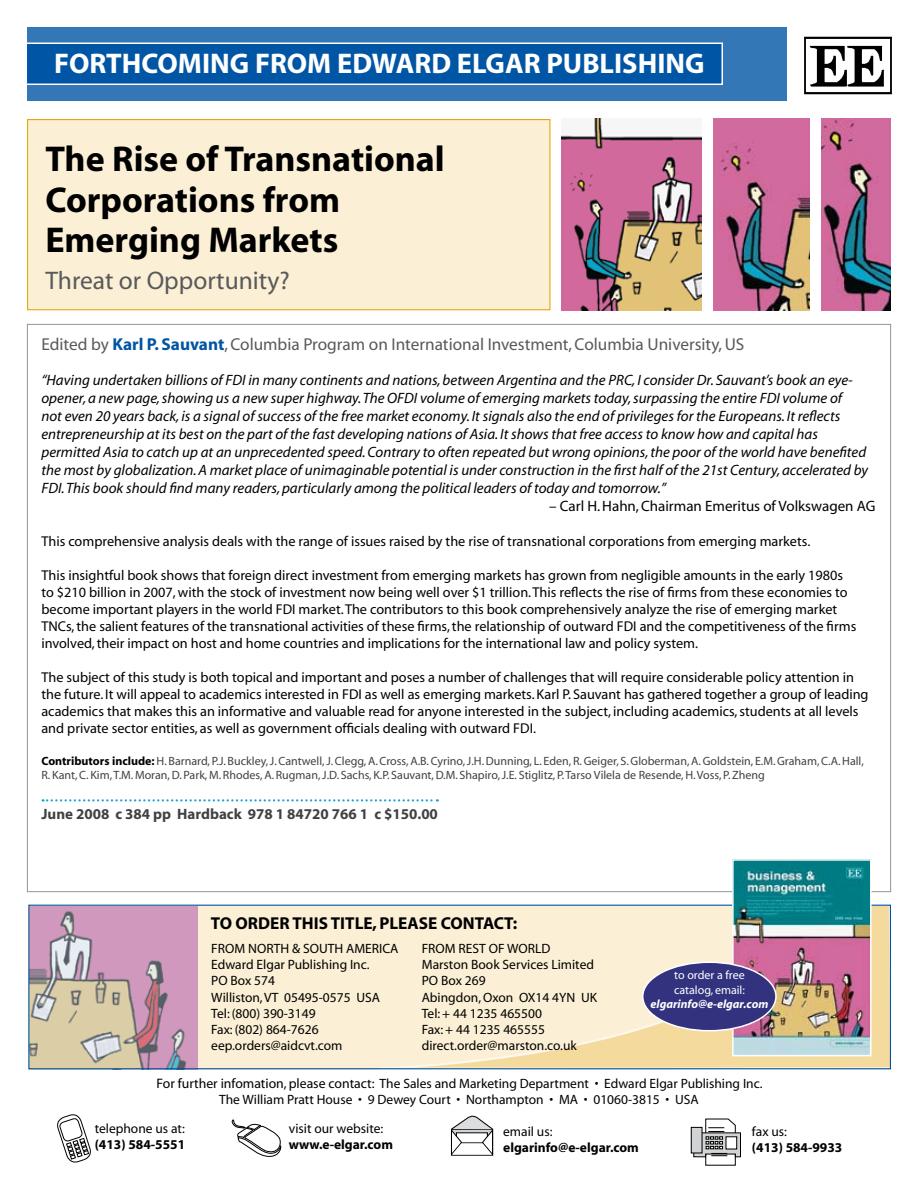
<style>
.page{position:relative;width:918px;height:1188px;background:#fff}
.page>*{position:absolute;margin:0;border:0;box-sizing:border-box;transform-origin:0 0}
.t1{font:700 36px/40.5px "Myriad";color:#000}
.t2{font:700 28.5px "Myriad";color:#fff}
.t3{font:25.5px "Myriad";color:#58595b}
.t4{font:17.25px "Myriad";color:#58595b}
.t5{font:700 17.25px "Myriad";color:#000}
.t6{font:italic 15px/18px "Myriad";color:#000}
.t7{font:700 15px "Myriad";color:#414142}
.t8{font:15px "Myriad";color:#000}
.t9{font:14.25px/17.1px "Myriad";color:#000}
.t10{font:13.5px/16.2px "Myriad";color:#000}
.t11{font:700 13.5px "Myriad";color:#000}
.t12{font:12px/14.4px "Myriad";color:#414142}
.t13{font:12px/14.7px "Myriad";color:#fff}
.t14{font:italic 700 12px "Myriad";color:#fff}
.s1{font-weight:700;color:#0055a4}
.s2{font-weight:700;color:#000}
.s3{font-size:13.8px}
</style>
<div class="page">
<svg style="left:43px;top:799px;width:395px;height:3px"></svg>
<div style="left:27px;top:27px;width:759px;height:74px;background:#3377b6"></div>
<div style="left:26px;top:43px;width:697px;height:42px;background:#0055a4;border:2px solid #fff"></div>
<img style="left:804px;top:36px;width:88px;height:58px">
<div style="left:27px;top:119px;width:523px;height:191px;background:#fbefd5;border:1px solid #e7a614"></div>
<svg style="left:231px;top:1120px;width:51px;height:37px"></svg>
<svg style="left:451px;top:1115px;width:43px;height:41px"></svg>
<svg style="left:57px;top:1114px;width:34px;height:49px"></svg>
<div style="left:691px;top:1127px;width:11px;height:26px;border:1px solid #000"></div>
<svg style="left:693px;top:1118px;width:48px;height:48px"></svg>
<div style="left:29px;top:905px;width:862px;height:164px;background:#fbefd5"></div>
<img style="left:30px;top:907px;width:168px;height:160px">
<svg style="left:377px;top:904px;width:514px;height:166px"></svg>
<div style="left:28px;top:905px;width:863px;height:164px;border:1px solid #0055a4"></div>
<img style="left:735px;top:862px;width:134px;height:191px">
<div style="left:732px;top:859px;width:140px;height:197px;border:2px solid #fff"></div>
<div style="left:643px;top:962px;width:133px;height:69px;background:#32327f;border-radius:50%"></div>
<div style="left:642px;top:962px;width:135px;height:69px;border:2px solid #fff;border-radius:50%"></div>
<img style="left:562px;top:118px;width:139px;height:192px">
<img style="left:713px;top:118px;width:97px;height:192px">
<img style="left:822px;top:118px;width:69px;height:192px">
<h2 class="t2" style="left:54px;top:49px;width:652px">FORTHCOMING FROM EDWARD ELGAR PUBLISHING</h2>
<h1 class="t1" style="left:45px;top:140px;width:401px">The Rise of Transnational<br>Corporations from<br>Emerging Markets</h1>
<h3 class="t3" style="left:45px;top:268px;width:246px">Threat or Opportunity?</h3>
<p class="t4" style="left:41px;top:336px;width:704px">Edited by <span class="s1">Karl P. Sauvant</span>, Columbia Program on International Investment, Columbia University, US</p>
<p class="t6" style="left:41px;top:372px;width:828px">“Having undertaken billions of FDI in many continents and nations, between Argentina and the PRC, I consider Dr. Sauvant’s book an eye&shy;opener, a new page, showing us a new super highway. The OFDI volume of emerging markets today, surpassing the entire FDI volume of<br>not even 20 years back, is a signal of success of the free market economy. It signals also the end of privileges for the Europeans. It reflects entrepreneurship at its best on the part of the fast developing nations of Asia. It shows that free access to know how and capital has permitted Asia to catch up at an unprecedented speed. Contrary to often repeated but wrong opinions, the poor of the world have benefited the most by globalization. A market place of unimaginable potential is under construction in the first half of the 21st Century, accelerated by FDI. This book should find many readers, particularly among the political leaders of today and tomorrow.”</p>
<p class="t8" style="left:549px;top:499px;width:328px">– Carl H. Hahn, Chairman Emeritus of Volkswagen AG</p>
<p class="t9" style="left:41px;top:533px;width:770px">This comprehensive analysis deals with the range of issues raised by the rise of transnational corporations from emerging markets.</p>
<p class="t9" style="left:41px;top:567px;width:816px">This insightful book shows that foreign direct investment from emerging markets has grown from negligible amounts in the early 1980s to $210 billion in 2007, with the stock of investment now being well over $1 trillion. This reflects the rise of firms from these economies to become important players in the world FDI market. The contributors to this book comprehensively analyze the rise of emerging market TNCs, the salient features of the transnational activities of these firms, the relationship of outward FDI and the competitiveness of the firms involved, their impact on host and home countries and implications for the international law and policy system.</p>
<p class="t9" style="left:41px;top:669px;width:829px">The subject of this study is both topical and important and poses a number of challenges that will require considerable policy attention in the future. It will appeal to academics interested in FDI as well as emerging markets. Karl P. Sauvant has gathered together a group of leading academics that makes this an informative and valuable read for anyone interested in the subject, including academics, students at all levels and private sector entities, as well as government officials dealing with outward FDI.</p>
<p class="t12" style="left:41px;top:754px;width:824px"><span class="s2">Contributors include:</span> H. Barnard, P.J. Buckley, J. Cantwell, J. Clegg, A. Cross, A.B. Cyrino, J.H. Dunning, L. Eden, R. Geiger, S. Globerman, A. Goldstein, E.M. Graham, C.A. Hall,<br>R. Kant, C. Kim, T.M. Moran, D. Park, M. Rhodes, A. Rugman, J.D. Sachs, K.P. Sauvant, D.M. Shapiro, J.E. Stiglitz, P. Tarso Vilela de Resende, H. Voss, P. Zheng</p>
<p class="t7" style="left:41px;top:806px;width:398px">June 2008 c 384 pp Hardback 978 1 84720 766 1 c $150.00</p>
<p class="t5" style="left:211px;top:914px;width:308px">TO ORDER THIS TITLE, PLEASE CONTACT:</p>
<p class="t10" style="left:211px;top:941px;width:170px;text-indent:135px">America<br>Edward Elgar Publishing Inc.<br>PO Box 574<br>Williston, VT 05495-0575 USA<br>Tel: (800) 390-3149<br>Fax: (802) 864-7626 eep.orders@aidcvt.com</p>
<p class="t10" style="left:422px;top:941px;width:17px">From</p>
<p class="t10" style="left:211px;top:941px;width:17px">From</p>
<p class="t10" style="left:248px;top:941px;width:18px">North</p>
<p class="t10" style="left:292px;top:941px;width:27px">&amp; South</p>
<p class="t10" style="left:422px;top:941px;width:177px;text-indent:37px">Rest of World<br>Marston Book Services Limited<br>PO Box 269<br>Abingdon, Oxon OX14 4YN UK<br>Tel: + 44 1235 465500<br>Fax: + 44 1235 465555 direct.order@marston.co.uk</p>
<p class="t13" style="left:674px;top:968px;width:72px">to order a free catalog, email:</p>
<p class="t14" style="left:651px;top:998px;width:119px">elgarinfo@e-elgar.com</p>
<p class="t10" style="left:157px;top:1076px;width:607px;text-align:center"><span class="s3">For further infomation, please contact:</span> The Sales and Marketing Department • Edward Elgar Publishing Inc.<br>The William Pratt House • 9 Dewey Court • Northampton • MA • 01060-3815 • USA</p>
<p class="t10" style="left:289px;top:1121px;width:96px">visit our website:</p>
<p class="t11" style="left:289px;top:1138px;width:106px">www.e-elgar.com</p>
<p class="t10" style="left:95px;top:1121px;width:92px">telephone us at:</p>
<p class="t11" style="left:95px;top:1138px;width:92px">(413) 584-5551</p>
<p class="t10" style="left:752px;top:1124px;width:37px">fax us:</p>
<p class="t11" style="left:752px;top:1141px;width:92px">(413) 584-9933</p>
<p class="t10" style="left:503px;top:1124px;width:51px">email us:</p>
<p class="t11" style="left:503px;top:1141px;width:137px">elgarinfo@e-elgar.com</p>
</div>
